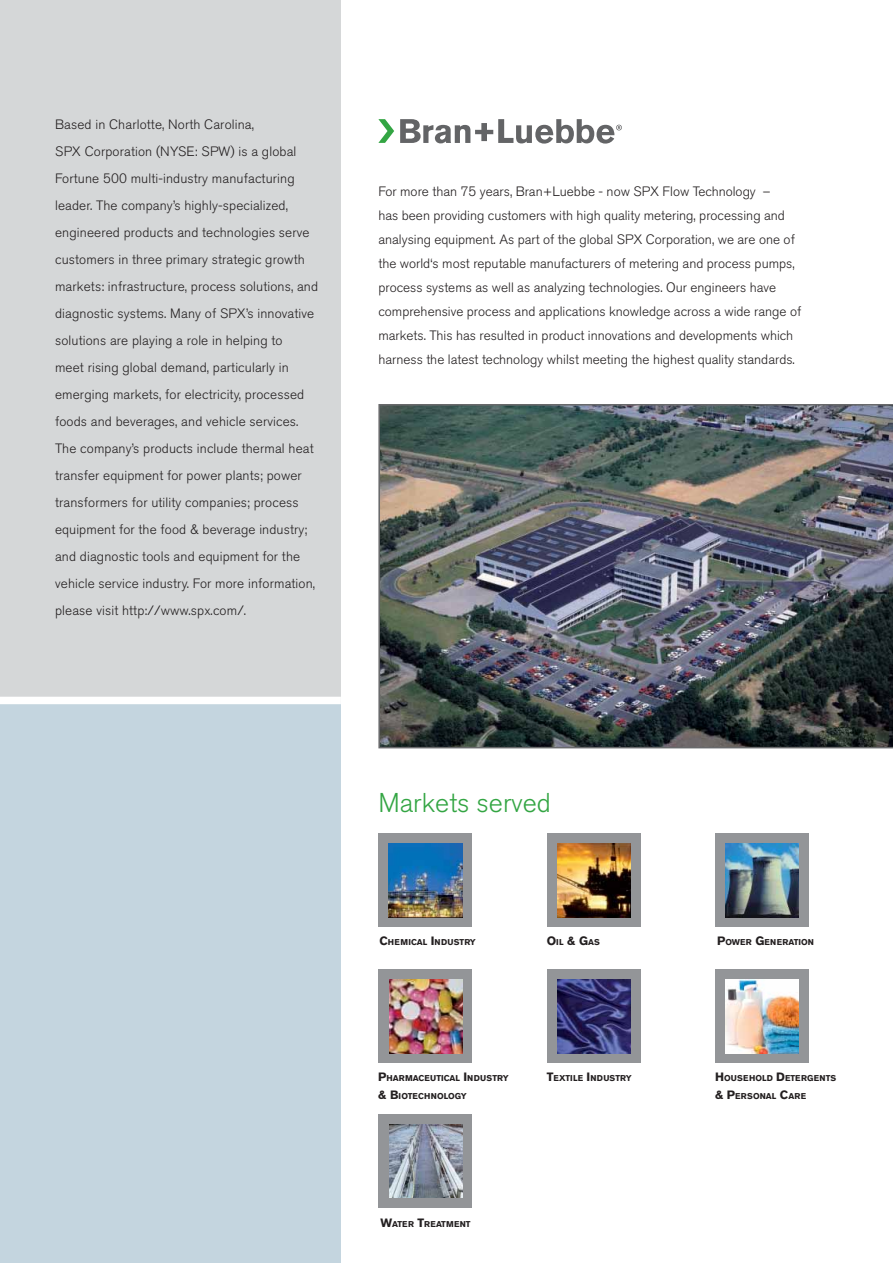
<style>
.page{position:relative;width:893px;height:1263px;background:#fff}
.page>*{position:absolute;margin:0;border:0;box-sizing:border-box;transform-origin:0 0}
.t1{font:300 27px "Akzidenz Grotesk BE";color:#33a543}
.t2{font:300 13.5px/27px "Akzidenz Grotesk BE";letter-spacing:.01em;color:#231f20}
.t3{font:700 8.4px "Akzidenz Grotesk BE";color:#231f20}
.t4{font:700 8.4px/18px "Akzidenz Grotesk BE";letter-spacing:.02em;color:#231f20}
.s1{font-size:12px}
</style>
<div class="page">
<div style="left:0;top:700px;width:340px;height:563px;background:#c4d5df"></div>
<div style="left:0;top:0;width:340px;height:700px;background:#d5d7d8"></div>
<div style="left:0;top:697px;width:341px;height:7px;background:#fff"></div>
<img style="left:378px;top:404px;width:514px;height:344px">
<svg style="left:378px;top:119px;width:16px;height:24px"></svg>
<svg style="left:400px;top:119px;width:222px;height:25px"></svg>
<div style="left:378px;top:833px;width:94px;height:94px;background:#939598"></div>
<img style="left:389px;top:843px;width:73px;height:74px">
<div style="left:546px;top:833px;width:94px;height:94px;background:#939598"></div>
<img style="left:557px;top:843px;width:73px;height:74px">
<div style="left:715px;top:833px;width:93px;height:94px;background:#939598"></div>
<img style="left:726px;top:844px;width:72px;height:73px">
<div style="left:378px;top:970px;width:94px;height:93px;background:#939598"></div>
<img style="left:389px;top:980px;width:73px;height:73px">
<div style="left:546px;top:970px;width:94px;height:93px;background:#939598"></div>
<img style="left:557px;top:980px;width:73px;height:73px">
<div style="left:378px;top:1114px;width:94px;height:94px;background:#939598"></div>
<img style="left:389px;top:1124px;width:73px;height:74px">
<div style="left:715px;top:970px;width:93px;height:93px;background:#939598"></div>
<img style="left:726px;top:980px;width:72px;height:73px">
<p class="t2" style="left:55px;top:113px;width:264px">Based in Charlotte, North Carolina,<br>SPX Corporation (NYSE: SPW) is a global Fortune 500 multi-industry manufacturing leader. The company’s highly-specialized, engineered products and technologies serve customers in three primary strategic growth markets: infrastructure, process solutions, and diagnostic systems. Many of SPX’s innovative solutions are playing a role in helping to<br>meet rising global demand, particularly in emerging markets, for electricity, processed foods and beverages, and vehicle services.<br>The company’s products include thermal heat transfer equipment for power plants; power transformers for utility companies; process equipment for the food &amp; beverage industry; and diagnostic tools and equipment for the vehicle service industry. For more information, please visit http://www.spx.com/.</p>
<p class="t2" style="left:378px;top:181px;width:424px;line-height:24px">For more than 75 years, Bran+Luebbe - now SPX Flow Technology –<br>has been providing customers with high quality metering, processing and analysing equipment. As part of the global SPX Corporation, we are one of the world‘s most reputable manufacturers of metering and process pumps, process systems as well as analyzing technologies. Our engineers have comprehensive process and applications knowledge across a wide range of markets. This has resulted in product innovations and developments which harness the latest technology whilst meeting the highest quality standards.</p>
<h1 class="t1" style="left:378px;top:793px;width:174px">Markets served</h1>
<p class="t4" style="left:379px;top:933px;width:98px"><span class="s1">C</span>HEMICAL <span class="s1">I</span>NDUSTRY</p>
<p class="t3" style="left:546px;top:939px;width:55px"><span class="s1">O</span>IL <span class="s1">&amp; G</span>AS</p>
<p class="t3" style="left:717px;top:939px;width:98px"><span class="s1">P</span>OWER <span class="s1">G</span>ENERATION</p>
<p class="t3" style="left:378px;top:1075px;width:132px"><span class="s1">P</span>HARMACEUTICAL <span class="s1">I</span>NDUSTRY</p>
<p class="t3" style="left:546px;top:1075px;width:86px"><span class="s1">T</span>EXTILE <span class="s1">I</span>NDUSTRY</p>
<p class="t3" style="left:378px;top:1093px;width:90px"><span class="s1">&amp; B</span>IOTECHNOLOGY</p>
<p class="t3" style="left:380px;top:1221px;width:92px"><span class="s1">W</span>ATER <span class="s1">T</span>REATMENT</p>
<p class="t4" style="left:715px;top:1069px;width:123px"><span class="s1">H</span>OUSEHOLD <span class="s1">D</span>ETERGENTS <span class="s1">&amp; P</span>ERSONAL <span class="s1">C</span>ARE</p>
</div>
